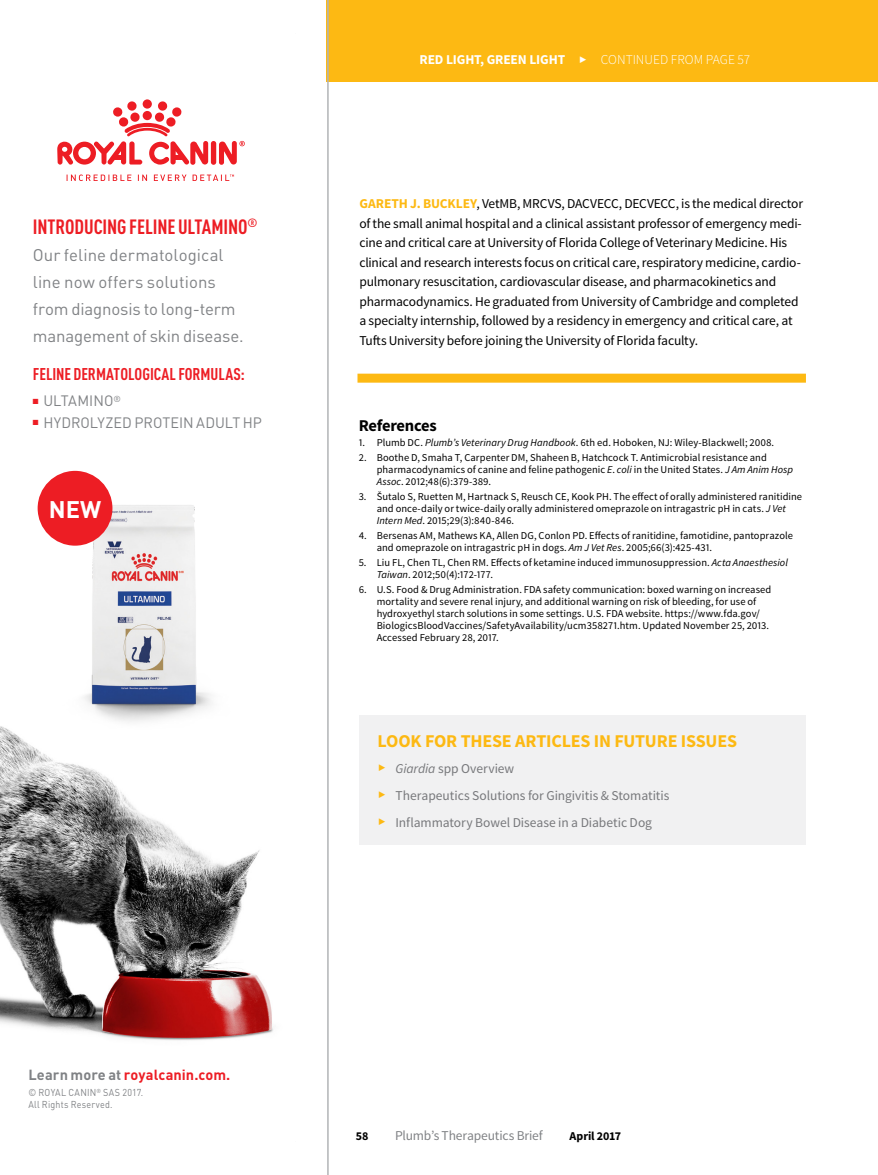
<style>
.page{position:relative;width:878px;height:1175px;background:#fff}
.page>*{position:absolute;margin:0;border:0;box-sizing:border-box;transform-origin:0 0}
.t1{font:700 23.7px "DIN";color:#fff}
.t2{font:700 condensed 20.4px "DINOT";letter-spacing:-.005em;color:#ed1d24}
.Acronyms{font:700 18px "Source Sans Pro";letter-spacing:-.01em;color:#fdb913}
.t3{font:16.8px/27px "DIN";color:#808285}
.t4{font:700 condensed 16.8px "DINOT";color:#ed1d24}
.PTB_Ahead{font:700 16.5px "Source Sans Pro";letter-spacing:-.02em;color:#000}
.t5{font:14.85px "DIN";color:#808285}
.t6{font:700 14.55px "DIN";letter-spacing:.005em;color:#ed1d24}
.PTB_Author_bio{font:13.5px/19.5px "Source Sans Pro";letter-spacing:-.015em;color:#000}
.Sidebar_Text{font:13.5px "Source Sans Pro";letter-spacing:-.005em;color:#77787b}
.Department_Categor{font:700 13.5px "Source Sans Pro";letter-spacing:-.01em;color:#fff}
.t7{font:13.5px "Source Sans Pro";letter-spacing:-.01em;color:#808285}
.Department_Categor-2{font:300 13.5px "Source Sans Pro";color:#fff}
.t8{font:700 12px "Source Sans Pro";letter-spacing:-.005em;color:#000}
.PTB_References{font:10.5px/12px "Source Sans Pro";letter-spacing:.005em;color:#000}
.t9{font:9.9px/11.6px "DIN";letter-spacing:.025em;color:#808285;scale:.9 1}
.s1{font-weight:700;color:#fdb913}
.s2{font-style:italic}
.s3{color:#808285}
</style>
<div class="page">
<div style="left:327px;top:0;width:551px;height:81px;background:#fdb913"></div>
<div style="left:357px;top:374px;width:448px;height:8px;background:#fdb913"></div>
<img style="left:0;top:726px;width:273px;height:315px">
<div style="left:211px;top:141px;width:5px;height:24px;background:#ed1d24;border-radius:3px"></div>
<svg style="left:57px;top:101px;width:151px;height:64px"></svg>
<svg style="left:219px;top:141px;width:26px;height:24px"></svg>
<svg style="left:67px;top:174px;width:167px;height:7px"></svg>
<img style="left:40px;top:471px;width:208px;height:259px">
<div style="left:38px;top:471px;width:74px;height:74px;background:#ed1d24;border-radius:50%"></div>
<hr style="left:327px;top:0;width:1px;height:1174px;background:#b1b4b6">
<div style="left:359px;top:716px;width:447px;height:128px;background:#f1f1f2"></div>
<p class="t2" style="left:33px;top:214px;width:226px">INTRODUCING FELINE ULTAMINO<sup>®</sup></p>
<p class="t3" style="left:33px;top:241px;width:212px">Our feline dermatological line now offers solutions from diagnosis to long-term management of skin disease.</p>
<p class="t4" style="left:33px;top:364px;width:213px">FELINE DERMATOLOGICAL FORMULAS:</p>
<p class="t5" style="left:33px;top:392px;width:90px"><sup>■</sup> ULTAMINO<sup>®</sup></p>
<p class="t5" style="left:33px;top:413px;width:230px"><sup>■</sup> HYDROLYZED PROTEIN ADULT HP</p>
<p class="t1" style="left:49px;top:494px;width:54px">NEW</p>
<p class="Department_Categor" style="left:419px;top:51px;width:147px">RED LIGHT, GREEN LIGHT</p>
<p class="Department_Categor-2" style="left:601px;top:51px;width:151px">CONTINUED FROM PAGE 57</p>
<p class="Department_Categor" style="left:480px;top:51px;width:96px">PEER REV EWED</p>
<p class="PTB_Author_bio" style="left:359px;top:194px;width:445px"><span class="s1">GARETH J. BUCKLEY</span>, VetMB, MRCVS, DACVECC, DECVECC, is the medical director of the small animal hospital and a clinical assistant professor of emergency medi&shy;cine and critical care at University of Florida College of Veterinary Medicine. His clinical and research interests focus on critical care, respiratory medicine, cardio&shy;pulmonary resuscitation, cardiovascular disease, and pharmacokinetics and pharmacodynamics. He graduated from University of Cambridge and completed a specialty internship, followed by a residency in emergency and critical care, at Tufts University before joining the University of Florida faculty.</p>
<p class="PTB_Ahead" style="left:358px;top:415px;width:80px">References</p>
<p class="PTB_References" style="left:358px;top:437px;width:417px">1. Plumb DC. <span class="s2">Plumb’s Veterinary Drug Handbook</span>. 6th ed. Hoboken, NJ: Wiley-Blackwell; 2008.</p>
<p class="PTB_References" style="left:376px;top:452px;width:418px;text-indent:-18px">2. Boothe D, Smaha T, Carpenter DM, Shaheen B, Hatchcock T. Antimicrobial resistance and pharmacodynamics of canine and feline pathogenic <span class="s2">E</span>. <span class="s2">coli</span> in the United States. <span class="s2">J Am Anim Hosp<br>Assoc</span>. 2012;48(6):379-389.</p>
<p class="PTB_References" style="left:376px;top:491px;width:427px;text-indent:-18px">3. Šutalo S, Ruetten M, Hartnack S, Reusch CE, Kook PH. The effect of orally administered ranitidine and once-daily or twice-daily orally administered omeprazole on intragastric pH in cats. <span class="s2">J Vet<br>Intern Med</span>. 2015;29(3):840-846.</p>
<p class="PTB_References" style="left:376px;top:530px;width:418px;text-indent:-18px">4. Bersenas AM, Mathews KA, Allen DG, Conlon PD. Effects of ranitidine, famotidine, pantoprazole and omeprazole on intragastric pH in dogs. <span class="s2">Am J Vet Res</span>. 2005;66(3):425-431.</p>
<p class="PTB_References" style="left:376px;top:557px;width:413px;text-indent:-18px">5. Liu FL, Chen TL, Chen RM. Effects of ketamine induced immunosuppression. <span class="s2">Acta Anaesthesiol<br>Taiwan</span>. 2012;50(4):172-177.</p>
<p class="PTB_References" style="left:376px;top:584px;width:396px;text-indent:-18px">6. U.S. Food &amp; Drug Administration. FDA safety communication: boxed warning on increased mortality and severe renal injury, and additional warning on risk of bleeding, for use of hydroxyethyl starch solutions in some settings. U.S. FDA website. https://www.fda.gov/ BiologicsBloodVaccines/SafetyAvailability/ucm358271.htm. Updated November 25, 2013.<br>Accessed February 28, 2017.</p>
<p class="Acronyms" style="left:377px;top:729px;width:361px">LOOK FOR THESE ARTICLES IN FUTURE ISSUES</p>
<p class="Sidebar_Text" style="left:395px;top:760px;width:120px"><span class="s2">Giardia</span> spp Overview</p>
<p class="Sidebar_Text" style="left:395px;top:787px;width:275px">Therapeutics Solutions for Gingivitis &amp; Stomatitis</p>
<p class="Sidebar_Text" style="left:395px;top:814px;width:258px">Inflammatory Bowel Disease in a Diabetic Dog</p>
<p class="t6" style="left:28px;top:1064px;width:203px"><span class="s3">Learn more at</span> royalcanin.com.</p>
<p class="t9" style="left:28px;top:1086px;width:129px">© ROYAL CANIN<sup>®</sup> SAS 2017.<br>All Rights Reserved.</p>
<p class="t8" style="left:356px;top:1128px;width:14px">58</p>
<p class="t7" style="left:395px;top:1127px;width:149px">Plumb’s Therapeutics Brief</p>
<p class="t8" style="left:569px;top:1128px;width:53px">April 2017</p>
</div>
